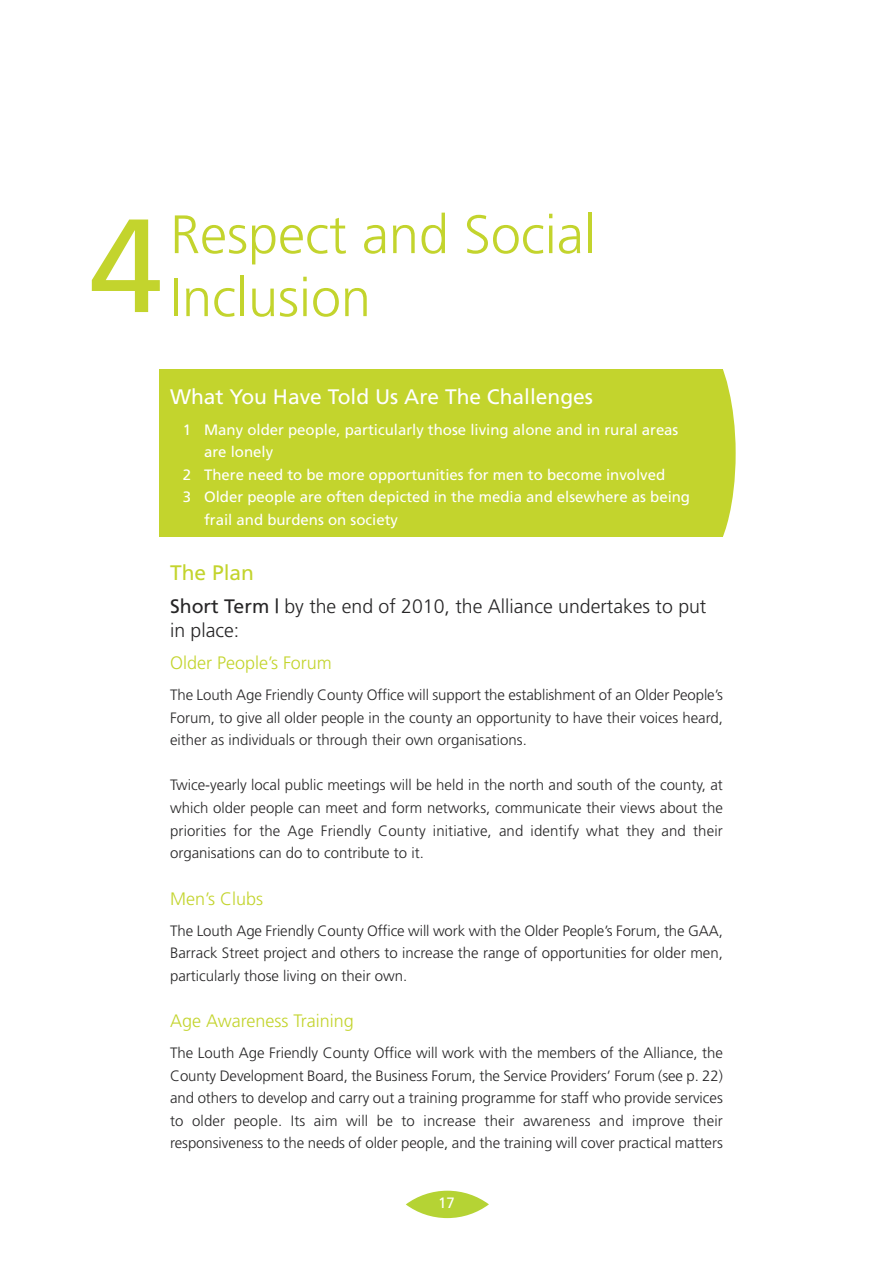
<style>
.page{position:relative;width:893px;height:1263px;background:#fff}
.page>*{position:absolute;margin:0;border:0;box-sizing:border-box;transform-origin:0 0}
.t1{font:132.6px "Frutiger";color:#c3d42d}
.t2{font:300 54px/63px "Frutiger";color:#c3d42d}
.t3{font:21px "Frutiger";color:#fff}
.t4{font:21px "Frutiger";color:#c3d42d}
.t5{font:300 19.5px/24px "Frutiger";color:#272627}
.t6{font:300 18px "Frutiger";color:#c3d42d}
.t7{font:300 15px/22.5px "Frutiger";color:#272627;text-align:justify}
.t8{font:15px "Frutiger";color:#fff}
.s1{font-weight:400}
</style>
<div class="page">
<svg style="left:406px;top:1191px;width:83px;height:27px;background:#bed84d"></svg>
<svg style="left:723px;top:370px;width:13px;height:166px"></svg>
<div style="left:160px;top:369px;width:563px;height:168px;background:#c3d42d"></div>
<h1 class="t1" style="left:89px;top:213px;width:75px">4</h1>
<h2 class="t2" style="left:170px;top:207px;width:427px">Respect and Social<br>Inclusion</h2>
<h3 class="t3" style="left:170px;top:388px;width:424px">What You Have Told Us Are The Challenges</h3>
<p class="t8" style="left:183px;top:424px;width:497px">1 Many older people, particularly those living alone and in rural areas</p>
<p class="t8" style="left:204px;top:446px;width:71px">are lonely</p>
<p class="t8" style="left:183px;top:469px;width:484px">2 There need to be more opportunities for men to become involved</p>
<p class="t8" style="left:183px;top:491px;width:509px">3 Older people are often depicted in the media and elsewhere as being</p>
<p class="t8" style="left:204px;top:514px;width:195px">frail and burdens on society</p>
<h3 class="t4" style="left:170px;top:565px;width:85px">The Plan</h3>
<h3 class="t5" style="left:170px;top:596px;width:538px"><span class="s1">Short Term |</span> by the end of 2010, the Alliance undertakes to put in place:</h3>
<p class="t6" style="left:170px;top:656px;width:163px">Older People’s Forum</p>
<p class="t7" style="left:170px;top:685px;width:554px">The Louth Age Friendly County Office will support the establishment of an Older People’s Forum, to give all older people in the county an opportunity to have their voices heard, either as individuals or through their own organisations.</p>
<p class="t7" style="left:170px;top:775px;width:554px">Twice-yearly local public meetings will be held in the north and south of the county, at which older people can meet and form networks, communicate their views about the priorities for the Age Friendly County initiative, and identify what they and their organisations can do to contribute to it.</p>
<p class="t6" style="left:170px;top:891px;width:94px">Men’s Clubs</p>
<p class="t7" style="left:170px;top:920px;width:554px">The Louth Age Friendly County Office will work with the Older People’s Forum, the GAA, Barrack Street project and others to increase the range of opportunities for older men, particularly those living on their own.</p>
<p class="t6" style="left:170px;top:1013px;width:185px">Age Awareness Training</p>
<p class="t7" style="left:170px;top:1043px;width:554px">The Louth Age Friendly County Office will work with the members of the Alliance, the County Development Board, the Business Forum, the Service Providers’ Forum (see p. 22) and others to develop and carry out a training programme for staff who provide services to older people. Its aim will be to increase their awareness and improve their responsiveness to the needs of older people, and the training will cover practical matters</p>
<p class="t8" style="left:438px;top:1197px;width:18px">17</p>
</div>
